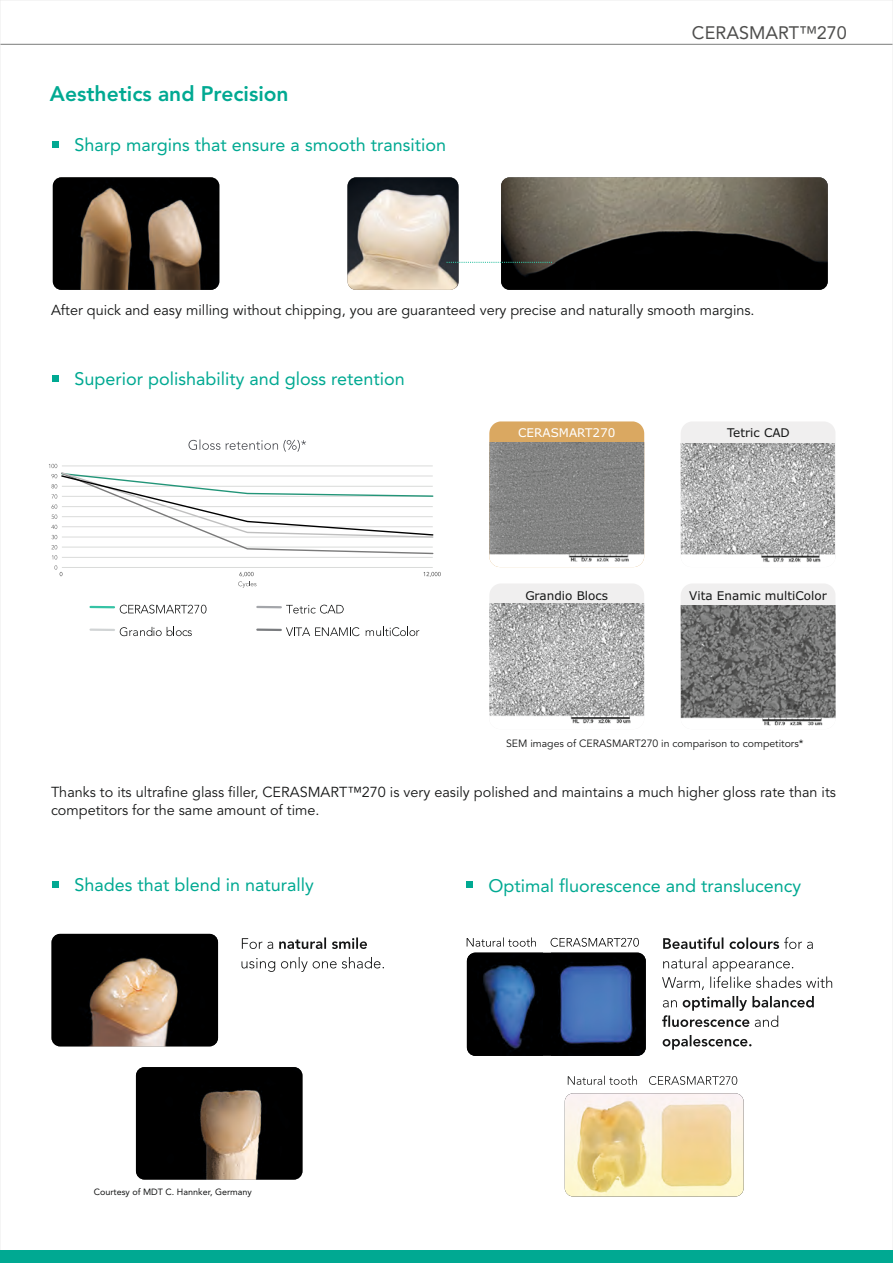
<style>
.page{position:relative;width:893px;height:1263px;background:#fff}
.page>*{position:absolute;margin:0;border:0;box-sizing:border-box;transform-origin:0 0}
.t1{font:800 21px "Avenir LT Std";color:#00a992}
.t2{font:18px "Avenir LT Std";color:#00a992}
.t3{font:18px "Avenir LT Std";color:#4e4e4d}
.t4{font:14.4px/17.5px "Avenir LT Std";color:#151616}
.t5{font:12px "Verdana";color:#151616}
.t6{font:12px "Verdana";color:#fff}
.t7{font:10.5px "Avenir LT Std";color:#151616}
.t8{font:9px "Avenir LT Std";color:#151616}
</style>
<div class="page">
<svg style="left:2px;top:43px;width:889px;height:2px;background:#bcbcbc"></svg>
<div style="left:0;top:1250px;width:893px;height:13px;background:#00a992"></div>
<hr style="left:91px;top:606px;width:23px;height:2px;background:#36c3a5">
<svg style="left:120px;top:605px;width:86px;height:9px"></svg>
<hr style="left:257px;top:606px;width:24px;height:2px;background:#a4a6aa">
<svg style="left:286px;top:605px;width:58px;height:9px"></svg>
<hr style="left:91px;top:628px;width:23px;height:3px;background:#d1d4d5">
<svg style="left:120px;top:627px;width:72px;height:9px"></svg>
<hr style="left:257px;top:628px;width:24px;height:3px;background:#7a7c7f">
<svg style="left:286px;top:627px;width:74px;height:9px"></svg>
<svg style="left:366px;top:627px;width:53px;height:9px"></svg>
<hr style="left:62px;top:567px;width:371px;height:1px;background:#dadbda">
<svg style="left:49px;top:464px;width:385px;height:95px"></svg>
<svg style="left:55px;top:565px;width:7px;height:11px"></svg>
<svg style="left:423px;top:572px;width:18px;height:5px"></svg>
<svg style="left:238px;top:572px;width:18px;height:16px"></svg>
<svg style="left:188px;top:439px;width:118px;height:13px"></svg>
<div style="left:681px;top:422px;width:154px;height:21px;background:#f0efef"></div>
<img style="left:681px;top:443px;width:154px;height:120px">
<svg style="left:242px;top:937px;width:125px;height:12px"></svg>
<svg style="left:241px;top:957px;width:143px;height:15px"></svg>
<svg style="left:663px;top:937px;width:150px;height:12px"></svg>
<svg style="left:662px;top:957px;width:170px;height:33px"></svg>
<svg style="left:662px;top:996px;width:152px;height:31px"></svg>
<svg style="left:663px;top:1035px;width:88px;height:15px"></svg>
<svg style="left:467px;top:937px;width:69px;height:10px"></svg>
<svg style="left:551px;top:938px;width:88px;height:9px"></svg>
<svg style="left:568px;top:1076px;width:69px;height:9px"></svg>
<svg style="left:649px;top:1076px;width:88px;height:9px"></svg>
<div style="left:53px;top:141px;width:6px;height:7px;background:#00a992"></div>
<svg style="left:53px;top:375px;width:6px;height:6px"></svg>
<div style="left:53px;top:881px;width:6px;height:7px;background:#00a992"></div>
<svg style="left:467px;top:882px;width:6px;height:6px"></svg>
<img style="left:53px;top:177px;width:166px;height:113px;border-radius:9px">
<img style="left:348px;top:177px;width:110px;height:113px;border-radius:9px">
<img style="left:501px;top:177px;width:327px;height:113px;border-radius:9px">
<svg style="left:439px;top:259px;width:121px;height:7px"></svg>
<svg style="left:489px;top:421px;width:155px;height:21px;background:#dbab67"></svg>
<img style="left:489px;top:442px;width:155px;height:125px">
<div style="left:681px;top:584px;width:154px;height:21px;background:#f0efef"></div>
<img style="left:681px;top:605px;width:154px;height:121px">
<div style="left:489px;top:584px;width:155px;height:19px;background:#f0efef"></div>
<img style="left:489px;top:603px;width:155px;height:121px">
<img style="left:52px;top:934px;width:166px;height:112px;border-radius:9px">
<img style="left:136px;top:1067px;width:166px;height:112px;border-radius:9px">
<div style="left:467px;top:953px;width:179px;height:103px;background:#000;border-radius:9px"></div>
<img style="left:467px;top:953px;width:71px;height:103px">
<img style="left:558px;top:953px;width:88px;height:103px">
<img style="left:565px;top:1093px;width:179px;height:103px;border-radius:9px">
<h1 class="t1" style="left:50px;top:85px;width:240px">Aesthetics and Precision</h1>
<p class="t2" style="left:75px;top:138px;width:373px">Sharp margins that ensure a smooth transition</p>
<p class="t3" style="left:692px;top:26px;width:156px">CERASMART™270</p>
<p class="t4" style="left:51px;top:302px;width:705px">After quick and easy milling without chipping, you are guaranteed very precise and naturally smooth margins.</p>
<p class="t2" style="left:75px;top:371px;width:332px">Superior polishability and gloss retention</p>
<p class="t6" style="left:518px;top:428px;width:99px">CERASMART270</p>
<p class="t5" style="left:727px;top:428px;width:64px">Tetric CAD</p>
<p class="t5" style="left:525px;top:590px;width:84px">Grandio Blocs</p>
<p class="t5" style="left:689px;top:590px;width:139px">Vita Enamic multiColor</p>
<p class="t7" style="left:506px;top:739px;width:299px">SEM images of CERASMART270 in comparison to competitors*</p>
<p class="t4" style="left:51px;top:785px;width:786px">Thanks to its ultrafine glass filler, CERASMART™270 is very easily polished and maintains a much higher gloss rate than its competitors for the same amount of time.</p>
<p class="t2" style="left:75px;top:878px;width:241px">Shades that blend in naturally</p>
<p class="t2" style="left:488px;top:878px;width:314px">Optimal fluorescence and translucency</p>
<p class="t8" style="left:94px;top:1188px;width:160px">Courtesy of MDT C. Hannker, Germany</p>
</div>
